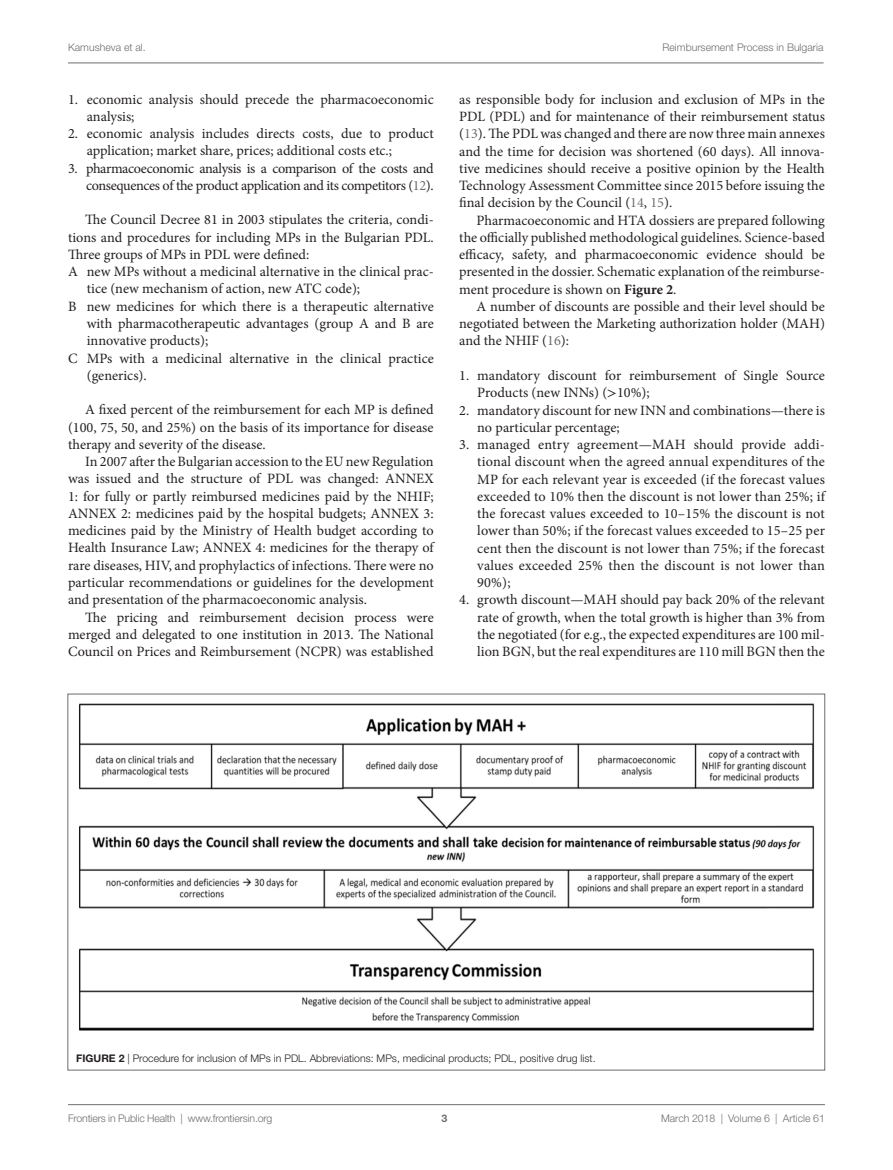
<style>
.page{position:relative;width:893px;height:1170px;background:#fff}
.page>*{position:absolute;margin:0;border:0;box-sizing:border-box;transform-origin:0 0}
.t1{font:14.25px/17.2px "Minion Pro";color:#231f20;text-align:justify}
.t2{font:14.25px/17.2px "Minion Pro";letter-spacing:-.03em;color:#231f20;text-align:right}
.t3{font:300 10.5px "Helvetica Neue LT Std";color:#6c6d70}
.t4{font:300 10.5px "Helvetica Neue LT Std";color:#231f20}
.t5{font:700 10.5px "Helvetica Neue LT Std";color:#6c6d70}
.s1{color:#6c6d70}
.s2{font-weight:700}
.s3{font-family:"STIX General"}
</style>
<div class="page">
<img style="left:79px;top:703px;width:735px;height:328px">
<hr style="left:68px;top:1104px;width:757px;height:1px;background:#6c6d70">
<hr style="left:68px;top:63px;width:755px;height:1px;background:#6c6d70">
<p class="t3" style="left:68px;top:41px;width:79px">Kamusheva et al.</p>
<p class="t3" style="left:662px;top:41px;width:163px">Reimbursement Process in Bulgaria</p>
<p class="t1" style="left:87px;top:90px;width:348px;text-indent:-19px">1. economic analysis should precede the pharmacoeconomic analysis;</p>
<p class="t1" style="left:87px;top:125px;width:348px;text-indent:-19px">2. economic analysis includes directs costs, due to product application; market share, prices; additional costs etc.;</p>
<p class="t2" style="left:68px;top:159px;width:367px">3. pharmacoeconomic analysis is a comparison of the costs and consequences of the product application and its competitors (<span class="s1">12</span>).</p>
<p class="t1" style="left:85px;top:211px;width:350px">The Council Decree 81 in 2003 stipulates the criteria, condi-</p>
<p class="t1" style="left:68px;top:228px;width:367px">tions and procedures for including MPs in the Bulgarian PDL.</p>
<p class="t1" style="left:68px;top:246px;width:243px">Three groups of MPs in PDL were defined:</p>
<p class="t1" style="left:68px;top:263px;width:367px">A new MPs without a medicinal alternative in the clinical prac-</p>
<p class="t1" style="left:87px;top:280px;width:275px">tice (new mechanism of action, new ATC code);</p>
<p class="t1" style="left:68px;top:297px;width:367px">B new medicines for which there is a therapeutic alternative</p>
<p class="t1" style="left:87px;top:315px;width:348px">with pharmacotherapeutic advantages (group A and B are</p>
<p class="t1" style="left:87px;top:332px;width:123px">innovative products);</p>
<p class="t1" style="left:68px;top:349px;width:367px">C MPs with a medicinal alternative in the clinical practice</p>
<p class="t1" style="left:87px;top:366px;width:61px">(generics).</p>
<p class="t1" style="left:68px;top:401px;width:367px;text-indent:17px">A fixed percent of the reimbursement for each MP is defined (100, 75, 50, and 25%) on the basis of its importance for disease therapy and severity of the disease.</p>
<p class="t1" style="left:68px;top:453px;width:367px;text-indent:17px">In 2007 after the Bulgarian accession to the EU new Regulation was issued and the structure of PDL was changed: ANNEX 1: for fully or partly reimbursed medicines paid by the NHIF; ANNEX 2: medicines paid by the hospital budgets; ANNEX 3: medicines paid by the Ministry of Health budget according to Health Insurance Law; ANNEX 4: medicines for the therapy of rare diseases, HIV, and prophylactics of infections. There were no particular recommendations or guidelines for the development and presentation of the pharmacoeconomic analysis.</p>
<p class="t1" style="left:68px;top:608px;width:367px;text-indent:17px">The pricing and reimbursement decision process were merged and delegated to one institution in 2013. The National Council on Prices and Reimbursement (NCPR) was established</p>
<p class="t1" style="left:459px;top:91px;width:367px">as responsible body for inclusion and exclusion of MPs in the PDL (PDL) and for maintenance of their reimbursement status (<span class="s1">13</span>). The PDL was changed and there are now three main annexes and the time for decision was shortened (60 days). All innova&shy;tive medicines should receive a positive opinion by the Health Technology Assessment Committee since 2015 before issuing the final decision by the Council (<span class="s1">14</span>, <span class="s1">15</span>).</p>
<p class="t1" style="left:459px;top:211px;width:367px;text-indent:17px">Pharmacoeconomic and HTA dossiers are prepared following the officially published methodological guidelines. Science-based efficacy, safety, and pharmacoeconomic evidence should be presented in the dossier. Schematic explanation of the reimburse&shy;ment procedure is shown on <span class="s2">Figure 2</span>.</p>
<p class="t1" style="left:459px;top:298px;width:367px;text-indent:17px">A number of discounts are possible and their level should be negotiated between the Marketing authorization holder (MAH) and the NHIF (<span class="s1">16</span>):</p>
<p class="t1" style="left:477px;top:367px;width:349px;text-indent:-18px">1. mandatory discount for reimbursement of Single Source<br>Products (new INNs) (<span class="s3">&gt;</span>10%);</p>
<p class="t1" style="left:477px;top:401px;width:349px;text-indent:-18px">2. mandatory discount for new INN and combinations—there is no particular percentage;</p>
<p class="t1" style="left:477px;top:436px;width:349px;text-indent:-18px">3. managed entry agreement—MAH should provide addi&shy;tional discount when the agreed annual expenditures of the MP for each relevant year is exceeded (if the forecast values exceeded to 10% then the discount is not lower than 25%; if the forecast values exceeded to 10–15% the discount is not lower than 50%; if the forecast values exceeded to 15–25 per cent then the discount is not lower than 75%; if the forecast values exceeded 25% then the discount is not lower than 90%);</p>
<p class="t1" style="left:477px;top:591px;width:349px;text-indent:-18px">4. growth discount—MAH should pay back 20% of the relevant rate of growth, when the total growth is higher than 3% from the negotiated (for e.g., the expected expenditures are 100 mil&shy;lion BGN, but the real expenditures are 110 mill BGN then the</p>
<p class="t4" style="left:76px;top:1051px;width:521px"><span class="s2">FIGURE 2</span> | Procedure for inclusion of MPs in PDL. Abbreviations: MPs, medicinal products; PDL, positive drug list.</p>
<p class="t3" style="left:68px;top:1111px;width:206px">Frontiers in Public Health | www.frontiersin.org</p>
<p class="t3" style="left:661px;top:1111px;width:165px">March 2018 | Volume 6 | Article 61</p>
<p class="t5" style="left:441px;top:1111px;width:7px">3</p>
</div>
